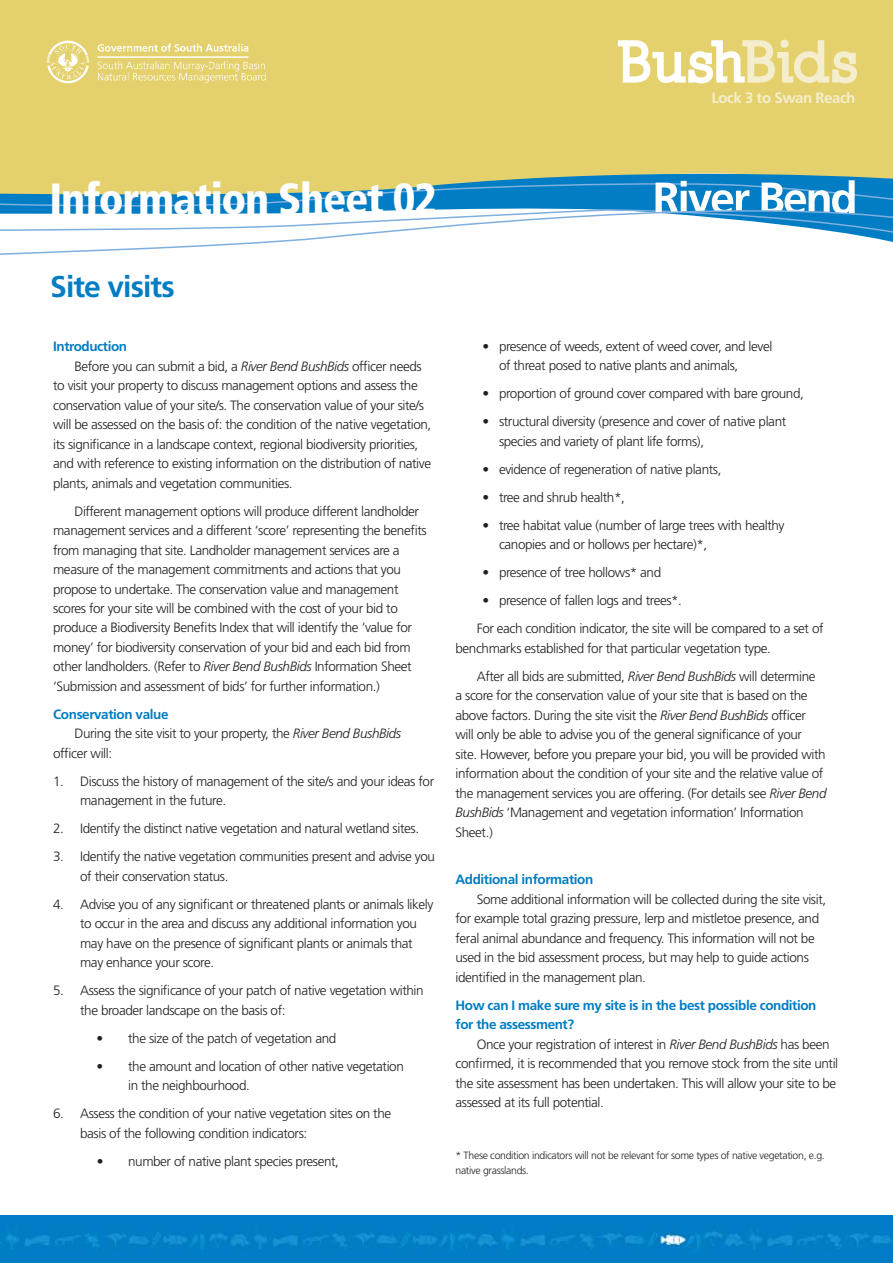
<style>
.page{position:relative;width:893px;height:1263px;background:#fff}
.page>*{position:absolute;margin:0;border:0;box-sizing:border-box;transform-origin:0 0}
.t1{font:900 57px "Nilland";letter-spacing:-.02em;color:#fff}
.t2{font:900 condensed 43.5px "Frutiger LT Std";letter-spacing:-.03em;color:#fff}
.t3{font:700 30px "Frutiger LT Std";letter-spacing:-.03em;color:#007dc4}
.t4{font:700 15px "Frutiger LT Std";letter-spacing:-.03em;color:#f5eece}
.t5{font:300 13.5px/19.5px "Frutiger LT Std";letter-spacing:-.03em;color:#231f20}
.t6{font:700 13.5px/19.5px "Frutiger LT Std";letter-spacing:-.03em;color:#007dc4}
.t7{font:300 10.5px/15px "Frutiger LT Std";letter-spacing:-.03em;color:#231f20}
.s1{color:#f5eece}
.s2{font-style:italic}
</style>
<div class="page">
<div style="left:0;top:0;width:893px;height:163px;background:#e4d16d"></div>
<svg style="left:0;top:163px;width:893px;height:17px;background:#cac776"></svg>
<img style="left:45px;top:38px;width:224px;height:46px">
<svg style="left:0;top:180px;width:893px;height:15px;background:#77aba4"></svg>
<img style="left:0;top:1215px;width:893px;height:45px">
<hr style="left:0;top:1260px;width:893px;height:3px;background:#007dc4">
<svg style="left:0;top:195px;width:893px;height:60px"></svg>
<h1 class="t1" style="left:619px;top:26px;width:243px">Bush<span class="s1">Bids</span></h1>
<p class="t4" style="left:711px;top:89px;width:145px">Lock 3 to Swan Reach</p>
<h2 class="t2" style="left:50px;top:173px;width:389px">Information Sheet 02</h2>
<h3 class="t3" style="left:50px;top:269px;width:126px">Site visits</h3>
<p class="t6" style="left:53px;top:337px;width:76px">Introduction</p>
<p class="t5" style="left:74px;top:356px;width:349px">Before you can submit a bid, a <span class="s2">River Bend BushBids</span> officer needs</p>
<p class="t5" style="left:53px;top:376px;width:366px">to visit your property to discuss management options and assess the</p>
<p class="t5" style="left:53px;top:395px;width:373px">conservation value of your site/s. The conservation value of your site/s</p>
<p class="t5" style="left:53px;top:415px;width:380px">will be assessed on the basis of: the condition of the native vegetation,</p>
<p class="t5" style="left:53px;top:434px;width:367px">its significance in a landscape context, regional biodiversity priorities,</p>
<p class="t5" style="left:53px;top:454px;width:380px">and with reference to existing information on the distribution of native</p>
<p class="t5" style="left:53px;top:473px;width:241px">plants, animals and vegetation communities.</p>
<p class="t5" style="left:53px;top:501px;width:375px;text-indent:21px">Different management options will produce different landholder management services and a different ‘score’ representing the benefits from managing that site. Landholder management services are a measure of the management commitments and actions that you propose to undertake. The conservation value and management scores for your site will be combined with the cost of your bid to produce a Biodiversity Benefits Index that will identify the ‘value for money’ for biodiversity conservation of your bid and each bid from other landholders. (Refer to <span class="s2">River Bend BushBids</span> Information Sheet ‘Submission and assessment of bids’ for further information.)</p>
<p class="t6" style="left:53px;top:705px;width:117px">Conservation value</p>
<p class="t5" style="left:74px;top:724px;width:328px">During the site visit to your property, the <span class="s2">River Bend BushBids</span></p>
<p class="t5" style="left:53px;top:744px;width:61px">officer will:</p>
<p class="t5" style="left:80px;top:772px;width:355px;text-indent:-27px">1. Discuss the history of management of the site/s and your ideas for management in the future.</p>
<p class="t5" style="left:53px;top:819px;width:367px">2. Identify the distinct native vegetation and natural wetland sites.</p>
<p class="t5" style="left:80px;top:847px;width:356px;text-indent:-27px">3. Identify the native vegetation communities present and advise you of their conservation status.</p>
<p class="t5" style="left:80px;top:895px;width:355px;text-indent:-27px">4. Advise you of any significant or threatened plants or animals likely to occur in the area and discuss any additional information you may have on the presence of significant plants or animals that may enhance your score.</p>
<p class="t5" style="left:80px;top:981px;width:345px;text-indent:-27px">5. Assess the significance of your patch of native vegetation within the broader landscape on the basis of:</p>
<p class="t5" style="left:97px;top:1029px;width:241px">• the size of the patch of vegetation and</p>
<p class="t5" style="left:128px;top:1057px;width:277px;text-indent:-32px">• the amount and location of other native vegetation in the neighbourhood.</p>
<p class="t5" style="left:80px;top:1104px;width:313px;text-indent:-27px">6. Assess the condition of your native vegetation sites on the basis of the following condition indicators:</p>
<p class="t5" style="left:97px;top:1152px;width:244px">• number of native plant species present,</p>
<p class="t5" style="left:499px;top:337px;width:275px;text-indent:-16px">• presence of weeds, extent of weed cover, and level of threat posed to native plants and animals,</p>
<p class="t5" style="left:482px;top:384px;width:323px">• proportion of ground cover compared with bare ground,</p>
<p class="t5" style="left:499px;top:412px;width:289px;text-indent:-16px">• structural diversity (presence and cover of native plant species and variety of plant life forms),</p>
<p class="t5" style="left:482px;top:460px;width:240px">• evidence of regeneration of native plants,</p>
<p class="t5" style="left:482px;top:488px;width:144px">• tree and shrub health*,</p>
<p class="t5" style="left:499px;top:516px;width:287px;text-indent:-16px">• tree habitat value (number of large trees with healthy canopies and or hollows per hectare)*,</p>
<p class="t5" style="left:482px;top:563px;width:180px">• presence of tree hollows* and</p>
<p class="t5" style="left:477px;top:587px;width:348px;line-height:28px;text-indent:6px">• presence of fallen logs and trees*.<br>For each condition indicator, the site will be compared to a set of</p>
<p class="t5" style="left:477px;top:634px;width:340px;line-height:28px;text-indent:-21px">benchmarks established for that particular vegetation type.<br>After all bids are submitted, <span class="s2">River Bend BushBids</span> will determine</p>
<p class="t5" style="left:455px;top:686px;width:373px">a score for the conservation value of your site that is based on the above factors. During the site visit the <span class="s2">River Bend BushBids</span> officer will only be able to advise you of the general significance of your site. However, before you prepare your bid, you will be provided with information about the condition of your site and the relative value of the management services you are offering. (For details see <span class="s2">River Bend BushBids</span> ‘Management and vegetation information’ Information Sheet.)</p>
<p class="t6" style="left:455px;top:870px;width:139px">Additional information</p>
<p class="t5" style="left:455px;top:889px;width:372px;text-indent:21px">Some additional information will be collected during the site visit, for example total grazing pressure, lerp and mistletoe presence, and feral animal abundance and frequency. This information will not be used in the bid assessment process, but may help to guide actions identified in the management plan.</p>
<p class="t6" style="left:455px;top:995px;width:363px">How can I make sure my site is in the best possible condition for the assessment?</p>
<p class="t5" style="left:455px;top:1034px;width:384px;text-indent:21px">Once your registration of interest in <span class="s2">River Bend BushBids</span> has been confirmed, it is recommended that you remove stock from the site until the site assessment has been undertaken. This will allow your site to be assessed at its full potential.</p>
<p class="t7" style="left:455px;top:1148px;width:371px">* These condition indicators will not be relevant for some types of native vegetation, e.g. native grasslands.</p>
</div>
